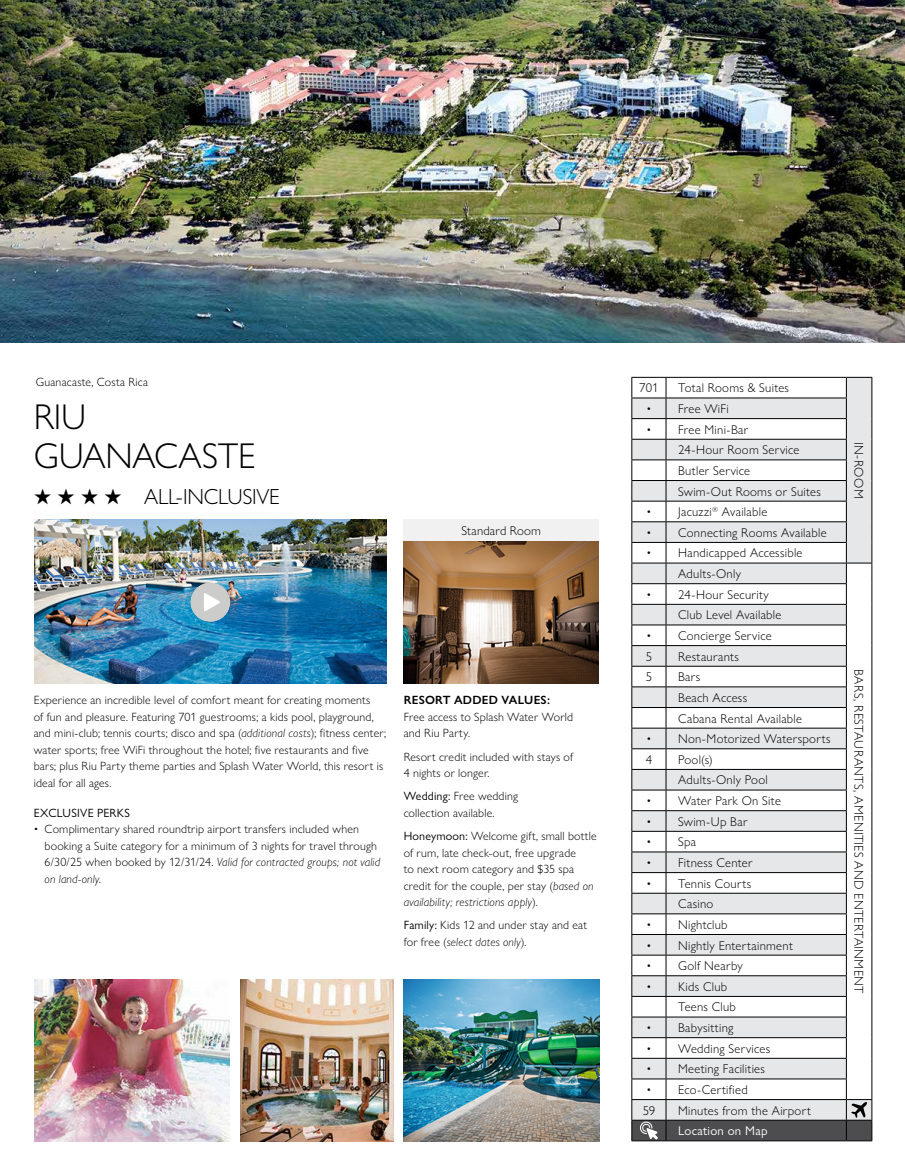
<style>
.page{position:relative;width:905px;height:1175px;background:#fff}
.page>*{position:absolute;margin:0;border:0;box-sizing:border-box;transform-origin:0 0}
.t1{font:300 36px/39px "Gill Sans Nova";letter-spacing:-.01em;color:#000}
.t2{font:300 21.9px "Gill Sans Nova";letter-spacing:-.01em;color:#000}
.t3{font:300 12.75px/20.7px "Gill Sans Nova";letter-spacing:.025em;color:#000}
.t4{font:12.75px "Gill Sans Nova";letter-spacing:.02em;color:#fff}
.t5{font:300 12px/16.5px "Gill Sans Nova";letter-spacing:.015em;color:#000}
.t6{font:600 12px "Gill Sans Nova";letter-spacing:.025em;color:#000}
.t7{font:12px "Gill Sans Nova";letter-spacing:.025em;color:#000}
.s1{font-style:italic}
.s2{font-weight:400}
</style>
<div class="page">
<svg style="left:631px;top:377px;width:241px;height:764px"></svg>
<img style="left:0;top:0;width:904px;height:342px">
<img style="left:404px;top:979px;width:195px;height:162px">
<img style="left:34px;top:979px;width:195px;height:162px">
<img style="left:240px;top:979px;width:153px;height:162px">
<img style="left:34px;top:519px;width:352px;height:164px">
<img style="left:404px;top:540px;width:194px;height:143px">
<div style="left:404px;top:519px;width:195px;height:21px;background:#f1f1f2"></div>
<div style="left:190px;top:582px;width:40px;height:40px;background:#cccccb;border-radius:50%"></div>
<svg style="left:204px;top:593px;width:16px;height:18px"></svg>
<p class="t5" style="left:36px;top:373px;width:114px">Guanacaste, Costa Rica</p>
<h1 class="t1" style="left:34px;top:396px;width:223px">RIU<br>GUANACASTE</h1>
<h2 class="t2" style="left:34px;top:483px;width:247px">★ ★ ★ ★ ALL-INCLUSIVE</h2>
<p class="t3" style="left:461px;top:520px;width:81px">Standard Room</p>
<p class="t5" style="left:34px;top:692px;width:354px">Experience an incredible level of comfort meant for creating moments<br>of fun and pleasure. Featuring 701 guestrooms; a kids pool, playground, and mini-club; tennis courts; disco and spa (<span class="s1">additional costs</span>); fitness center; water sports; free WiFi throughout the hotel; five restaurants and five bars; plus Riu Party theme parties and Splash Water World, this resort is ideal for all ages.</p>
<p class="t7" style="left:34px;top:805px;width:98px">EXCLUSIVE PERKS</p>
<p class="t5" style="left:45px;top:821px;width:337px;text-indent:-11px">• Complimentary shared roundtrip airport transfers included when booking a Suite category for a minimum of 3 nights for travel through 6/30/25 when booked by 12/31/24. <span class="s1">Valid for contracted groups; not valid on land-only.</span></p>
<p class="t6" style="left:404px;top:693px;width:148px">RESORT ADDED VALUES:</p>
<p class="t5" style="left:404px;top:708px;width:171px">Free access to Splash Water World and Riu Party.</p>
<p class="t5" style="left:404px;top:748px;width:171px">Resort credit included with stays of<br>4 nights or longer.</p>
<p class="t5" style="left:404px;top:788px;width:116px"><span class="s2">Wedding:</span> Free wedding collection available.</p>
<p class="t5" style="left:404px;top:827px;width:194px"><span class="s2">Honeymoon:</span> Welcome gift, small bottle of rum, late check-out, free upgrade<br>to next room category and $35 spa credit for the couple, per stay (<span class="s1">based on availability; restrictions apply</span>).</p>
<p class="t5" style="left:404px;top:917px;width:185px"><span class="s2">Family:</span> Kids 12 and under stay and eat for free (<span class="s1">select dates only</span>).</p>
<p class="t3" style="left:639px;top:377px;width:21px">701</p>
<p class="t3" style="left:678px;top:377px;width:112px">Total Rooms &amp; Suites</p>
<p class="t3" style="left:646px;top:398px;width:84px">• Free WiFi</p>
<p class="t3" style="left:678px;top:419px;width:144px;text-indent:-32px">• Free Mini-Bar<br>24-Hour Room Service<br>Butler Service<br>Swim-Out Rooms or Suites</p>
<p class="t3" style="left:646px;top:501px;width:122px">• Jacuzzi<sup>®</sup> Available</p>
<p class="t3" style="left:646px;top:522px;width:182px">• Connecting Rooms Available</p>
<p class="t3" style="left:678px;top:542px;width:126px;text-indent:-32px">• Handicapped Accessible<br>Adults-Only</p>
<p class="t3" style="left:678px;top:584px;width:105px;text-indent:-32px">• 24-Hour Security<br>Club Level Available</p>
<p class="t3" style="left:645px;top:625px;width:127px">• Concierge Service<br>5</p>
<p class="t3" style="left:678px;top:645px;width:62px">Restaurants</p>
<p class="t3" style="left:645px;top:666px;width:8px">5</p>
<p class="t3" style="left:678px;top:666px;width:125px">Bars<br>Beach Access<br>Cabana Rental Available</p>
<p class="t3" style="left:645px;top:728px;width:186px">• Non-Motorized Watersports<br>4</p>
<p class="t3" style="left:678px;top:749px;width:91px">Pool(s)<br>Adults-Only Pool</p>
<p class="t3" style="left:646px;top:790px;width:136px">• Water Park On Site</p>
<p class="t3" style="left:646px;top:811px;width:103px">• Swim-Up Bar</p>
<p class="t3" style="left:646px;top:831px;width:51px">• Spa</p>
<p class="t3" style="left:646px;top:852px;width:108px">• Fitness Center</p>
<p class="t3" style="left:646px;top:872px;width:106px;text-align:center">• Tennis Courts<br>Casino</p>
<p class="t3" style="left:646px;top:914px;width:83px">• Nightclub</p>
<p class="t3" style="left:646px;top:934px;width:148px">• Nightly Entertainment</p>
<p class="t3" style="left:646px;top:955px;width:98px">• Golf Nearby</p>
<p class="t3" style="left:678px;top:976px;width:59px;text-indent:-32px">• Kids Club<br>Teens Club</p>
<p class="t3" style="left:646px;top:1017px;width:88px">• Babysitting</p>
<p class="t3" style="left:646px;top:1037px;width:125px">• Wedding Services</p>
<p class="t3" style="left:646px;top:1058px;width:120px">• Meeting Facilities</p>
<p class="t3" style="left:642px;top:1079px;width:106px">• Eco-Certified<br>59</p>
<p class="t3" style="left:678px;top:1099px;width:134px">Minutes from the Airport</p>
<p class="t4" style="left:678px;top:1123px;width:91px">Location on Map</p>
<p class="t3" style="left:869px;top:442px;width:58px;rotate:90deg">IN-ROOM</p>
<p class="t3" style="left:869px;top:669px;width:325px;rotate:90deg">BARS, RESTAURANTS, AMENITIES AND ENTERTAINMENT</p>
</div>
